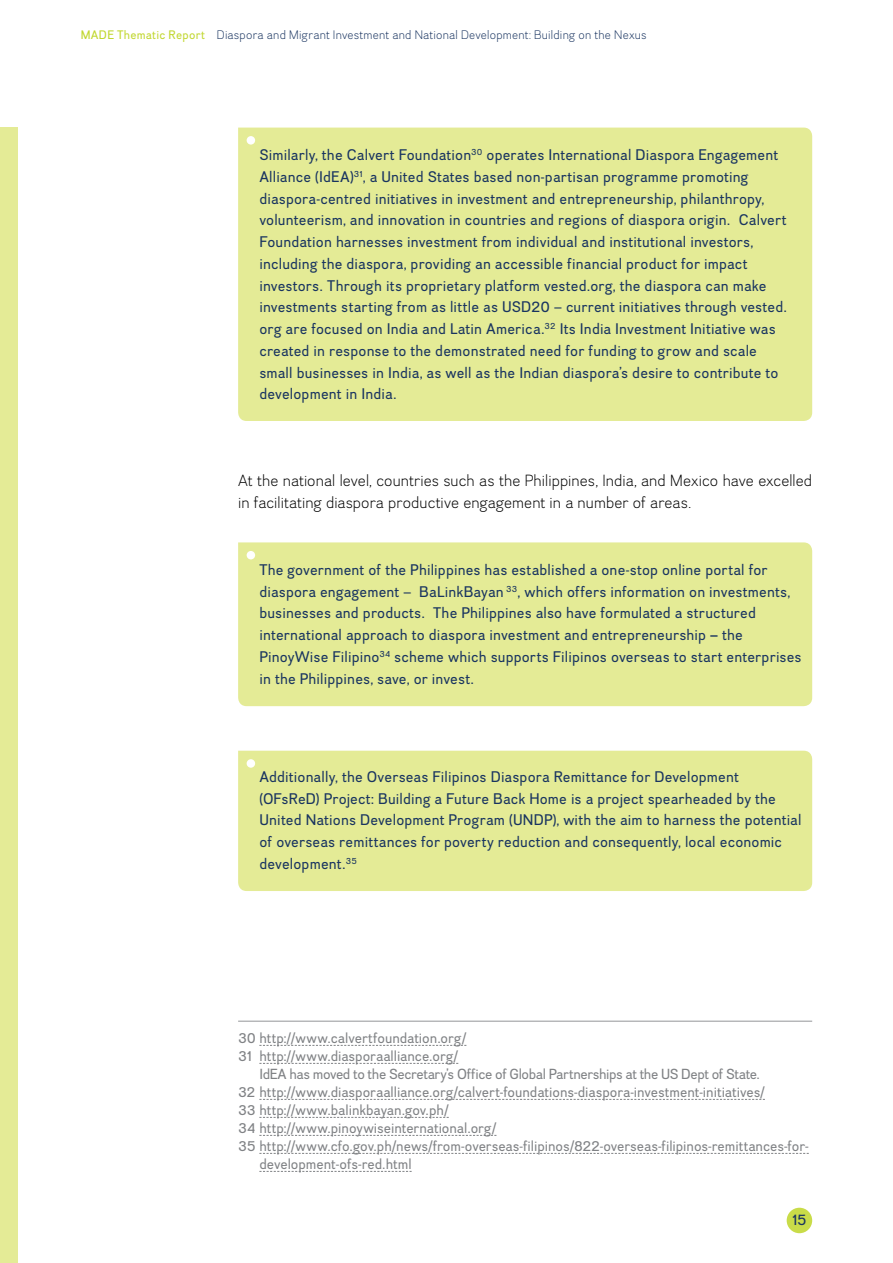
<style>
.page{position:relative;width:893px;height:1263px;background:#fff}
.page>*{position:absolute;margin:0;border:0;box-sizing:border-box;transform-origin:0 0}
.t1{font:15.75px/22.5px "Divulge Lt";letter-spacing:.005em;color:#000}
.t2{font:15px/21.8px "Divulge Rg";letter-spacing:.01em;color:#193460}
.t3{font:14.25px "Divulge Rg";letter-spacing:-.005em;color:#808285}
.t4{font:14.25px "Divulge Rg";letter-spacing:-.025em;color:#808285}
.t5{font:12px "Divulge Lt";letter-spacing:.02em;color:#193460}
.s1{font-family:"Divulge Rg";color:#c1d72f}
.s2{font-weight:700}
</style>
<div class="page">
<div style="left:787px;top:1208px;width:25px;height:25px;background:#c9dc49;border-radius:50%"></div>
<div style="left:0;top:128px;width:17px;height:1135px;background:#e4eb96"></div>
<div style="left:238px;top:751px;width:574px;height:140px;background:#e4eb96"></div>
<div style="left:247px;top:759px;width:8px;height:9px;background:#fff;border-radius:50%"></div>
<div style="left:238px;top:128px;width:574px;height:293px;background:#e4eb96"></div>
<div style="left:238px;top:542px;width:574px;height:164px;background:#e4eb96"></div>
<hr style="left:238px;top:1021px;width:574px;height:1px;background:#939598">
<svg style="left:259px;top:1045px;width:207px;height:1px"></svg>
<svg style="left:259px;top:1063px;width:199px;height:1px"></svg>
<svg style="left:259px;top:1099px;width:506px;height:1px"></svg>
<svg style="left:259px;top:1117px;width:190px;height:1px"></svg>
<svg style="left:259px;top:1135px;width:237px;height:1px"></svg>
<svg style="left:259px;top:1153px;width:550px;height:1px"></svg>
<svg style="left:259px;top:1171px;width:153px;height:1px"></svg>
<div style="left:247px;top:136px;width:8px;height:9px;background:#fff;border-radius:50%"></div>
<div style="left:247px;top:551px;width:8px;height:8px;background:#fff;border-radius:50%"></div>
<p class="t5" style="left:81px;top:27px;width:567px"><span class="s1">MADE Thematic Report</span> Diaspora and Migrant Investment and National Development: Building on the Nexus</p>
<p class="t2" style="left:259px;top:144px;width:529px">Similarly, the Calvert Foundation<sup>30</sup> operates International Diaspora Engagement Alliance (IdEA)<sup>31</sup>, a United States based non-partisan programme promoting diaspora-centred initiatives in investment and entrepreneurship, philanthropy, volunteerism, and innovation in countries and regions of diaspora origin. Calvert Foundation harnesses investment from individual and institutional investors, including the diaspora, providing an accessible financial product for impact investors. Through its proprietary platform vested.org, the diaspora can make investments starting from as little as USD20 – current initiatives through vested. org are focused on India and Latin America.<sup>32</sup> Its India Investment Initiative was created in response to the demonstrated need for funding to grow and scale small businesses in India, as well as the Indian diaspora’s desire to contribute to development in India.</p>
<p class="t1" style="left:238px;top:468px;width:576px">At the national level, countries such as the Philippines, India, and Mexico have excelled in facilitating diaspora productive engagement in a number of areas.</p>
<p class="t2" style="left:259px;top:558px;width:544px">The government of the Philippines has established a one-stop online portal for diaspora engagement – BaLinkBayan <sup>33</sup>, which offers information on investments, businesses and products. The Philippines also have formulated a structured international approach to diaspora investment and entrepreneurship <span class="s2">–</span> the PinoyWise Filipino<sup>34</sup> scheme which supports Filipinos overseas to start enterprises in the Philippines, save, or invest.</p>
<p class="t2" style="left:259px;top:765px;width:544px">Additionally, the Overseas Filipinos Diaspora Remittance for Development (OFsReD) Project: Building a Future Back Home is a project spearheaded by the United Nations Development Program (UNDP), with the aim to harness the potential of overseas remittances for poverty reduction and consequently, local economic development.<sup>35</sup></p>
<p class="t3" style="left:238px;top:1029px;width:230px">30 http://www.calvertfoundation.org/</p>
<p class="t3" style="left:238px;top:1047px;width:222px">31 http://www.diasporaalliance.org/</p>
<p class="t4" style="left:259px;top:1065px;width:502px">IdEA has moved to the Secretary’s Office of Global Partnerships at the US Dept of State.</p>
<p class="t3" style="left:238px;top:1083px;width:528px">32 http://www.diasporaalliance.org/calvert-foundations-diaspora-investment-initiatives/</p>
<p class="t3" style="left:238px;top:1101px;width:212px">33 http://www.balinkbayan.gov.ph/</p>
<p class="t3" style="left:238px;top:1119px;width:260px">34 http://www.pinoywiseinternational.org/</p>
<p class="t3" style="left:238px;top:1137px;width:572px">35 http://www.cfo.gov.ph/news/from-overseas-filipinos/822-overseas-filipinos-remittances-for-</p>
<p class="t3" style="left:259px;top:1155px;width:154px">development-ofs-red.html</p>
<p class="t2" style="left:792px;top:1208px;width:16px">15</p>
</div>
